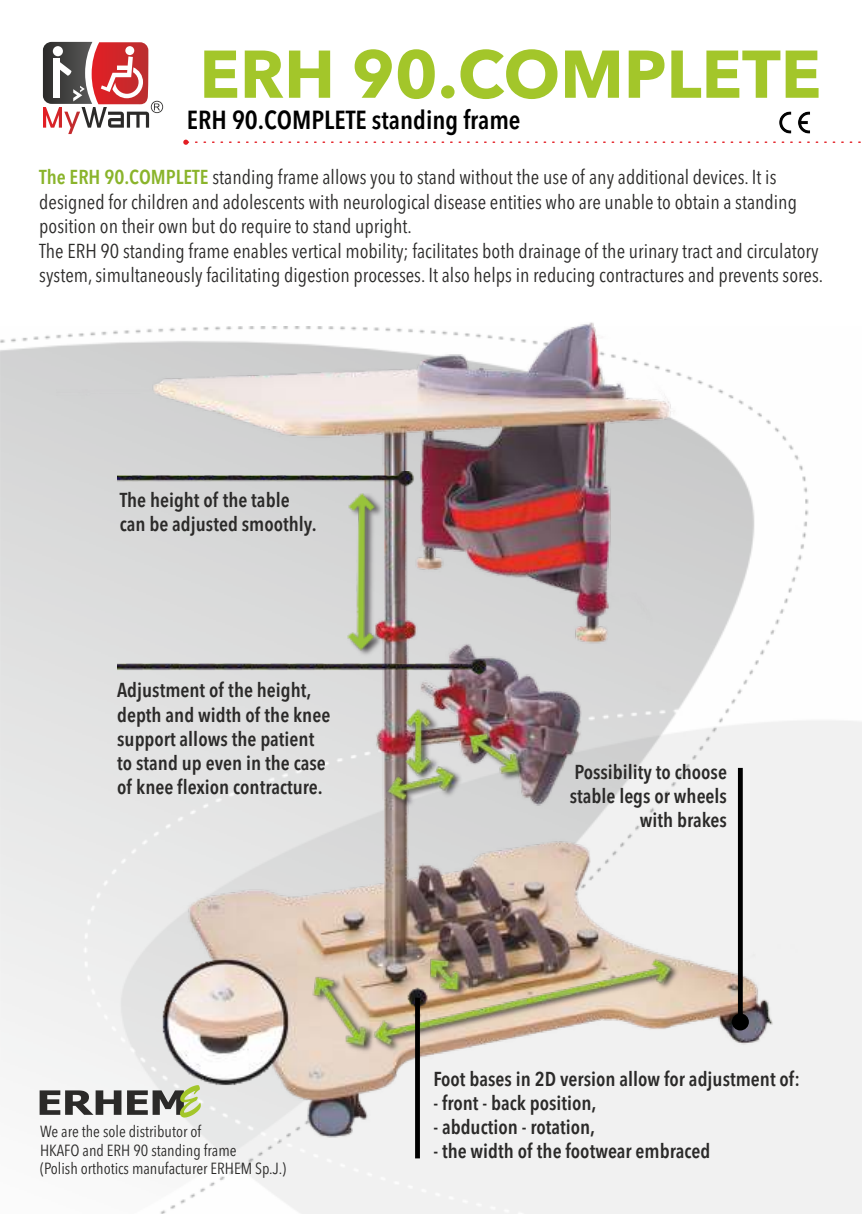
<style>
.page{position:relative;width:862px;height:1214px;background:#fff}
.page>*{position:absolute;margin:0;border:0;box-sizing:border-box;transform-origin:0 0}
.t1{font:700 66.6px "Avenir Next LT Pro";color:#a3c62a}
.t2{font:600 condensed 25.8px "Avenir Next LT Pro";color:#000}
.t3{font:condensed 20px/24.4px "Avenir Next LT Pro";color:#2b2a29}
.t4{font:600 condensed 20px/24px "Avenir Next LT Pro";color:#2b2a29}
.t5{font:condensed 16px/18.6px "Avenir Next LT Pro";color:#2b2a29}
.s1{font-weight:600;color:#8ab42b}
</style>
<div class="page">
<img style="left:0;top:335px;width:862px;height:878px">
<svg style="left:43px;top:42px;width:120px;height:92px"></svg>
<div style="left:125px;top:46px;width:9px;height:9px;background:#fefefe;border-radius:50%"></div>
<svg style="left:183px;top:140px;width:677px;height:5px"></svg>
<img style="left:779px;top:111px;width:31px;height:23px">
<img style="left:57px;top:322px;width:748px;height:861px">
<img style="left:118px;top:471px;width:560px;height:582px">
<img style="left:348px;top:493px;width:34px;height:164px">
<div style="left:415px;top:997px;width:5px;height:161px;background:#000"></div>
<svg style="left:40px;top:1090px;width:81px;height:24px"></svg>
<svg style="left:127px;top:1084px;width:74px;height:33px"></svg>
<div style="left:738px;top:767px;width:5px;height:254px;background:#000"></div>
<div style="left:732px;top:1013px;width:17px;height:17px;background:#000;border-radius:50%"></div>
<h1 class="t1" style="left:199px;top:47px;width:623px">ERH 90.COMPLETE</h1>
<p class="t2" style="left:187px;top:109px;width:335px">ERH 90.COMPLETE standing frame</p>
<p class="t3" style="left:39px;top:167px;width:759px"><span class="s1">The ERH 90.COMPLETE</span> standing frame allows you to stand without the use of any additional devices. It is designed for children and adolescents with neurological disease entities who are unable to obtain a standing position on their own but do require to stand upright.</p>
<p class="t3" style="left:39px;top:240px;width:785px">The ERH 90 standing frame enables vertical mobility; facilitates both drainage of the urinary tract and circulatory system, simultaneously facilitating digestion processes. It also helps in reducing contractures and prevents sores.</p>
<p class="t4" style="left:120px;top:489px;width:198px">The height of the table can be adjusted smoothly.</p>
<p class="t4" style="left:117px;top:680px;width:215px">Adjustment of the height, depth and width of the knee support allows the patient to stand up even in the case of knee flexion contracture.</p>
<p class="t5" style="left:40px;top:1123px;width:248px">We are the sole distributor of<br>HKAFO and ERH 90 standing frame<br>(Polish orthotics manufacturer ERHEM Sp.J.)</p>
<p class="t4" style="left:570px;top:761px;width:159px;text-align:right">Possibility to choose stable legs or wheels with brakes</p>
<p class="t4" style="left:433px;top:1068px;width:368px">Foot bases in 2D version allow for adjustment of:</p>
<p class="t4" style="left:433px;top:1092px;width:165px">- front - back position,</p>
<p class="t4" style="left:433px;top:1116px;width:163px">- abduction - rotation,</p>
<p class="t4" style="left:433px;top:1140px;width:278px">- the width of the footwear embraced</p>
</div>
